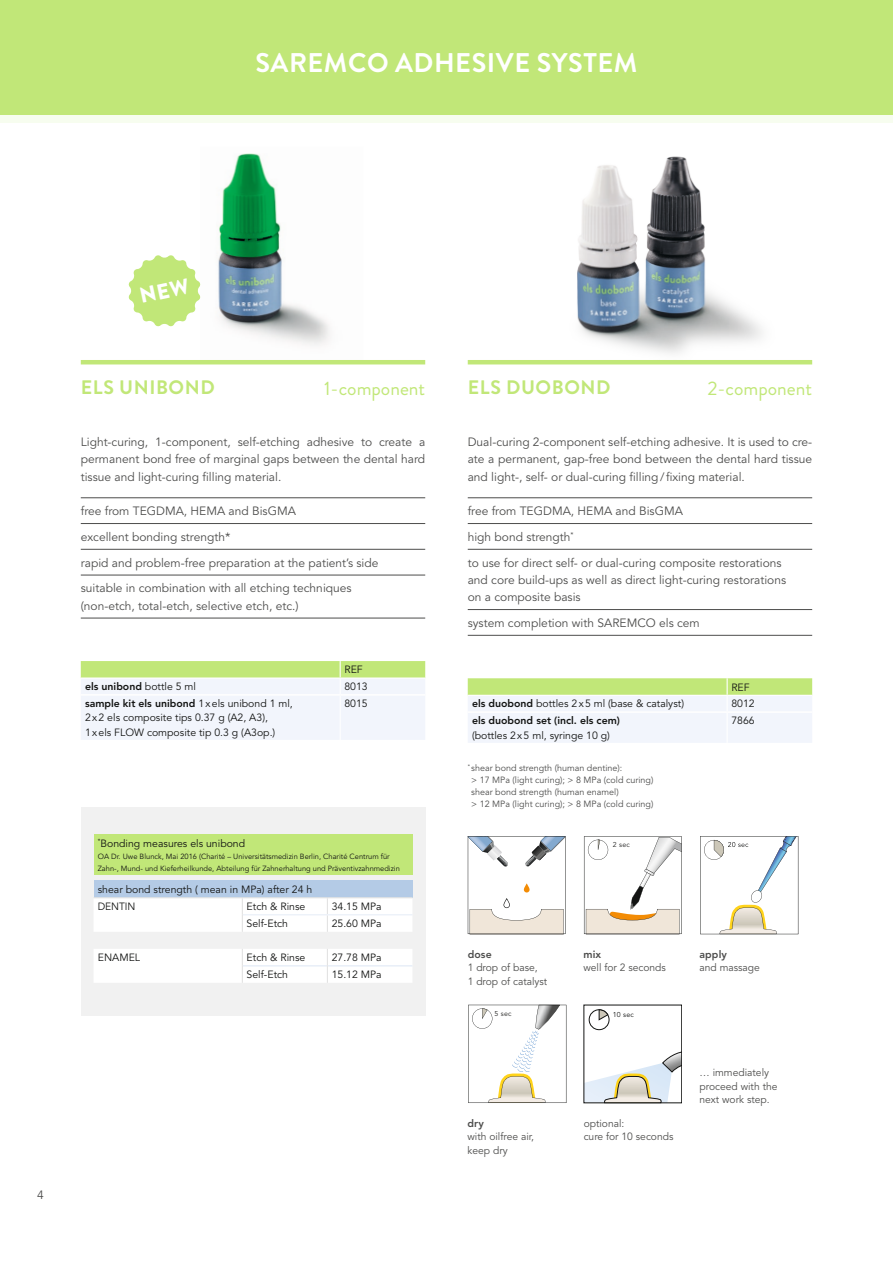
<style>
.page{position:relative;width:893px;height:1263px;background:#fff}
.page>*{position:absolute;margin:0;border:0;box-sizing:border-box;transform-origin:0 0}
.t1{font:700 27px "Brandon Grotesque";letter-spacing:.02em;color:#fff}
.t2{font:19.5px "Brandon Grotesque";color:#c1e778}
.t3{font:700 19.5px "Brandon Grotesque";letter-spacing:.03em;color:#c1e778}
.t4{font:12px/17.2px "Avenir";color:#4d4d4c}
.t5{font:10.5px/14.2px "Avenir";color:#131413}
.t6{font:10.5px/13.5px "Avenir";color:#4d4d4c}
.t7{font:800 10.5px "Avenir";color:#131413}
.t8{font:800 10.5px "Avenir";letter-spacing:.01em;color:#4d4d4c}
.t9{font:9px/12px "Avenir";color:#4d4d4c}
.t10{font:7.5px/12px "Avenir";color:#131413}
.t11{font:7.05px "Avenir";letter-spacing:.03em;color:#242423}
.t12{font:7.05px "Avenir";color:#131413}
.s1{font-weight:400}
.s2{font-weight:800}
</style>
<div class="page">
<svg style="left:468px;top:1005px;width:98px;height:98px"></svg>
<svg style="left:468px;top:836px;width:98px;height:98px"></svg>
<svg style="left:700px;top:836px;width:98px;height:98px"></svg>
<svg style="left:584px;top:836px;width:98px;height:98px"></svg>
<svg style="left:604px;top:1049px;width:78px;height:54px"></svg>
<svg style="left:589px;top:1010px;width:20px;height:20px"></svg>
<div style="left:589px;top:1009px;width:20px;height:21px;border:1px solid #131413;border-radius:50%"></div>
<svg style="left:599px;top:1009px;width:9px;height:11px"></svg>
<div style="left:0;top:0;width:893px;height:115px;background:#c1e778"></div>
<div style="left:0;top:115px;width:893px;height:7px;background:#f7fdef"></div>
<img style="left:218px;top:153px;width:112px;height:192px">
<hr style="left:468px;top:360px;width:344px;height:4px;background:#c1e778">
<hr style="left:468px;top:497px;width:344px;height:1px;background:#4d4d4c">
<hr style="left:468px;top:523px;width:344px;height:1px;background:#4d4d4c">
<hr style="left:468px;top:549px;width:344px;height:1px;background:#4d4d4c">
<hr style="left:468px;top:609px;width:344px;height:1px;background:#4d4d4c">
<hr style="left:468px;top:635px;width:344px;height:1px;background:#4d4d4c">
<hr style="left:81px;top:360px;width:344px;height:4px;background:#c1e778">
<hr style="left:81px;top:497px;width:344px;height:1px;background:#4d4d4c">
<hr style="left:81px;top:523px;width:344px;height:1px;background:#4d4d4c">
<hr style="left:81px;top:549px;width:344px;height:1px;background:#4d4d4c">
<hr style="left:81px;top:575px;width:344px;height:1px;background:#4d4d4c">
<hr style="left:81px;top:618px;width:344px;height:1px;background:#4d4d4c">
<svg style="left:468px;top:678px;width:344px;height:65px"></svg>
<hr style="left:468px;top:695px;width:259px;height:1px;background:#fff">
<svg style="left:81px;top:661px;width:344px;height:79px"></svg>
<hr style="left:81px;top:677px;width:259px;height:2px;background:#fff">
<img style="left:577px;top:156px;width:185px;height:198px">
<div style="left:81px;top:807px;width:344px;height:208px;background:#f1f1f1"></div>
<div style="left:94px;top:881px;width:318px;height:17px;background:#b4cbe6"></div>
<hr style="left:242px;top:897px;width:85px;height:1px;background:#e3e3e3">
<hr style="left:327px;top:897px;width:85px;height:1px;background:#e3e3e3">
<hr style="left:94px;top:897px;width:148px;height:1px;background:#e3e3e3">
<svg style="left:94px;top:899px;width:318px;height:84px"></svg>
<div style="left:94px;top:834px;width:318px;height:41px;background:#c1e778"></div>
<svg style="left:128px;top:255px;width:73px;height:72px"></svg>
<h1 class="t1" style="left:255px;top:44px;width:383px">SAREMCO ADHESIVE SYSTEM</h1>
<p class="t4" style="left:37px;top:1187px;width:8px">4</p>
<h2 class="t3" style="left:81px;top:374px;width:135px">ELS UNIBOND</h2>
<h2 class="t3" style="left:468px;top:374px;width:144px">ELS DUOBOND</h2>
<h2 class="t2" style="left:324px;top:375px;width:102px">1-component</h2>
<h2 class="t2" style="left:707px;top:375px;width:106px">2-component</h2>
<p class="t4" style="left:81px;top:434px;width:346px;text-align:justify">Light-curing, 1-component, self-etching adhesive to create a permanent bond free of marginal gaps between the dental hard tissue and light-curing filling material.</p>
<p class="t4" style="left:81px;top:498px;width:299px;line-height:25.8px">free from TEGDMA, HEMA and BisGMA<br>excellent bonding strength*<br>rapid and problem-free preparation at the patient’s side suitable in combination with all etching techniques</p>
<p class="t4" style="left:81px;top:597px;width:219px">(non-etch, total-etch, selective etch, etc.)</p>
<p class="t5" style="left:344px;top:663px;width:20px">REF</p>
<p class="t7" style="left:85px;top:680px;width:113px">els unibond <span class="s1">bottle 5 ml</span></p>
<p class="t5" style="left:344px;top:680px;width:25px">8013</p>
<p class="t5" style="left:85px;top:697px;width:209px"><span class="s2">sample kit els unibond</span> 1xels unibond 1 ml,<br>2x2 els composite tips 0.37 g (A2, A3),<br>1xels FLOW composite tip 0.3 g (A3op.)</p>
<p class="t5" style="left:344px;top:697px;width:25px">8015</p>
<p class="t5" style="left:98px;top:836px;width:149px"><sup>*</sup>Bonding measures els unibond</p>
<p class="t10" style="left:98px;top:850px;width:304px">OA Dr. Uwe Blunck, Mai 2016 (Charité – Universitätsmedizin Berlin, Charité Centrum für<br>Zahn-, Mund- und Kieferheilkunde, Abteilung für Zahnerhaltung und Präventivzahnmedizin</p>
<p class="t5" style="left:98px;top:881px;width:216px;line-height:17px">shear bond strength ( mean in MPa) after 24 h<br>DENTIN</p>
<p class="t5" style="left:247px;top:899px;width:60px">Etch &amp; Rinse</p>
<p class="t5" style="left:332px;top:899px;width:52px">34.15 MPa</p>
<p class="t5" style="left:247px;top:916px;width:43px">Self-Etch</p>
<p class="t5" style="left:332px;top:916px;width:52px">25.60 MPa</p>
<p class="t5" style="left:98px;top:951px;width:44px">ENAMEL</p>
<p class="t5" style="left:247px;top:951px;width:60px">Etch &amp; Rinse</p>
<p class="t5" style="left:332px;top:951px;width:52px">27.78 MPa</p>
<p class="t5" style="left:247px;top:968px;width:43px">Self-Etch</p>
<p class="t5" style="left:332px;top:968px;width:52px">15.12 MPa</p>
<p class="t4" style="left:468px;top:434px;width:346px;text-align:justify">Dual-curing 2-component self-etching adhesive. It is used to cre&shy;ate a permanent, gap-free bond between the dental hard tissue and light-, self- or dual-curing filling/fixing material.</p>
<p class="t4" style="left:468px;top:498px;width:315px;line-height:25.8px">free from TEGDMA, HEMA and BisGMA<br>high bond strength<sup>*<br></sup>to use for direct self- or dual-curing composite restorations</p>
<p class="t4" style="left:468px;top:571px;width:320px">and core build-ups as well as direct light-curing restorations on a composite basis</p>
<p class="t4" style="left:468px;top:614px;width:234px">system completion with SAREMCO els cem</p>
<p class="t5" style="left:731px;top:680px;width:20px">REF</p>
<p class="t5" style="left:472px;top:697px;width:214px"><span class="s2">els duobond</span> bottles 2x5 ml (base &amp; catalyst)</p>
<p class="t5" style="left:731px;top:697px;width:25px">8012</p>
<p class="t7" style="left:472px;top:714px;width:149px">els duobond set (incl. els cem)</p>
<p class="t5" style="left:472px;top:728px;width:139px">(bottles 2x5 ml, syringe 10 g)</p>
<p class="t5" style="left:731px;top:714px;width:25px">7866</p>
<p class="t9" style="left:471px;top:762px;width:184px;text-indent:-3px"><sup>*</sup> shear bond strength (human dentine):<br>&gt; 17 MPa (light curing); &gt; 8 MPa (cold curing) shear bond strength (human enamel)<br>&gt; 12 MPa (light curing); &gt; 8 MPa (cold curing)</p>
<p class="t11" style="left:613px;top:841px;width:19px">2 sec</p>
<p class="t8" style="left:468px;top:948px;width:26px">dose</p>
<p class="t6" style="left:468px;top:961px;width:81px">1 drop of base,<br>1 drop of catalyst</p>
<p class="t8" style="left:583px;top:948px;width:19px">mix</p>
<p class="t6" style="left:583px;top:961px;width:84px">well for 2 seconds</p>
<p class="t8" style="left:699px;top:948px;width:29px">apply</p>
<p class="t6" style="left:699px;top:961px;width:62px">and massage</p>
<p class="t11" style="left:495px;top:1010px;width:19px">5 sec</p>
<p class="t12" style="left:613px;top:1010px;width:23px">10 sec</p>
<p class="t6" style="left:699px;top:1066px;width:80px">… immediately proceed with the next work step.</p>
<p class="t8" style="left:467px;top:1117px;width:18px">dry</p>
<p class="t6" style="left:467px;top:1130px;width:68px">with oilfree air, keep dry</p>
<p class="t6" style="left:584px;top:1116px;width:91px">optional:<br>cure for 10 seconds</p>
</div>
